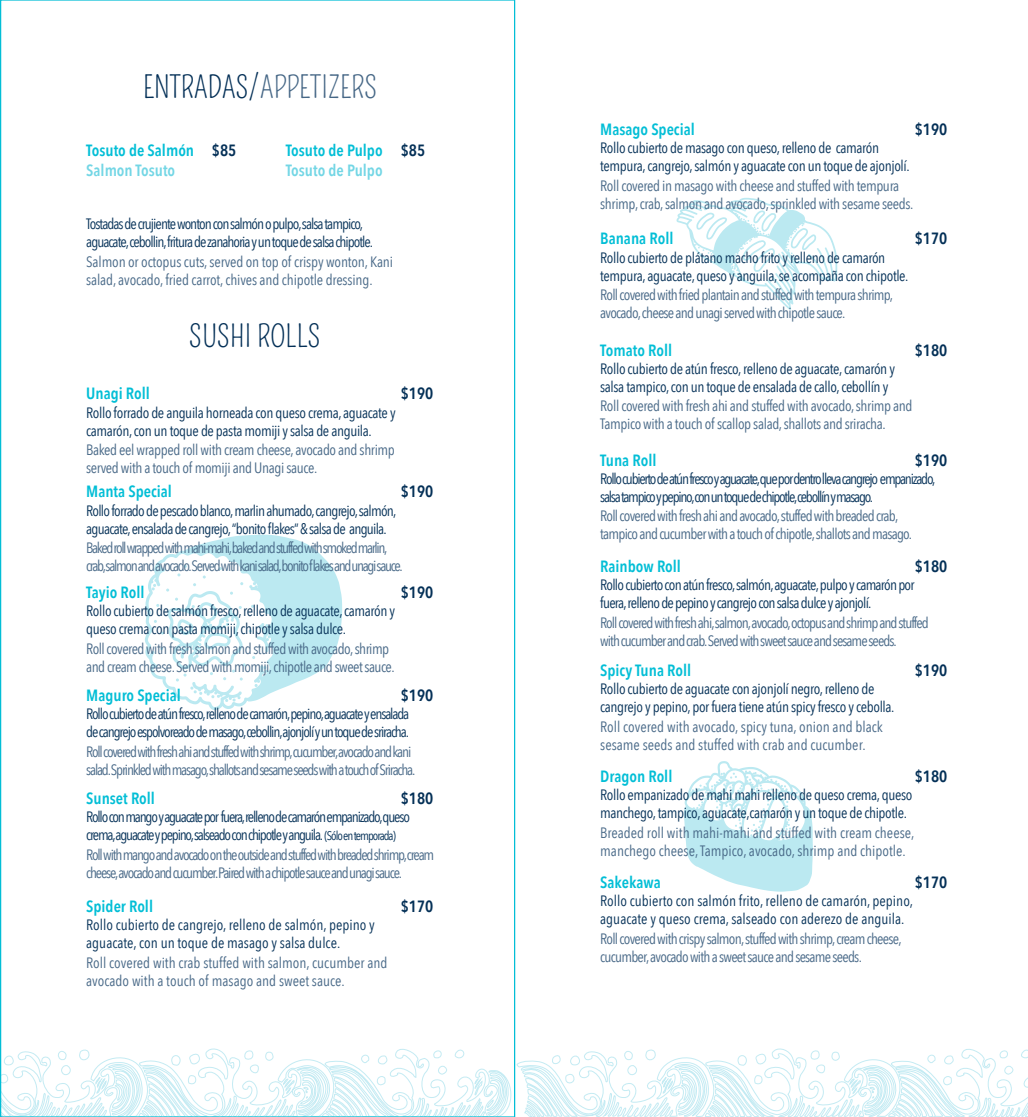
<style>
.page{position:relative;width:1028px;height:1117px;background:#fff}
.page>*{position:absolute;margin:0;border:0;box-sizing:border-box;transform-origin:0 0}
.t1{font:30px "Pompiere";color:#466786}
.t2{font:30px "Pompiere";color:#043057}
.t3{font:600 16.25px "Avenir Next Condensed";color:#02bed6}
.t4{font:600 16.25px "Avenir Next Condensed";color:#043057}
.t5{font:600 16.25px "Avenir Next Condensed";color:#73d6e5}
.t6{font:15px/18px "Avenir Next Condensed";letter-spacing:-.025em;color:#043057}
.t7{font:15px/18px "Avenir Next Condensed";letter-spacing:-.05em;color:#466786}
.t8{font:15px/18px "Avenir Next Condensed";letter-spacing:-.025em;color:#466786}
.t9{font:15px/18px "Avenir Next Condensed";color:#466786}
.t10{font:15px/18px "Avenir Next Condensed";letter-spacing:-.08em;color:#466786}
.t11{font:15px/18px "Avenir Next Condensed";letter-spacing:-.05em;color:#043057}
.t12{font:15px/18px "Avenir Next Condensed";color:#043057}
.t13{font:15px/18px "Avenir Next Condensed";letter-spacing:-.075em;color:#043057}
.t14{font:15px/18px "Avenir Next Condensed";letter-spacing:-.09em;color:#466786}
.t15{font:15px/18px "Avenir Next Condensed";letter-spacing:-.08em;color:#043057}
.t16{font:15px/18px "Avenir Next Condensed";letter-spacing:-.085em;color:#043057}
.t17{font:15px/18px "Avenir Next Condensed";letter-spacing:-.065em;color:#043057}
.t18{font:15px/18px "Avenir Next Condensed";letter-spacing:-.01em;color:#466786}
.s1{color:#043057}
.s2{font-size:12.5px}
</style>
<div class="page">
<svg style="left:145px;top:534px;width:197px;height:176px"></svg>
<svg style="left:683px;top:761px;width:130px;height:130px"></svg>
<svg style="left:676px;top:198px;width:161px;height:112px"></svg>
<svg style="left:2px;top:1045px;width:1026px;height:71px"></svg>
<h1 class="t1" style="left:143px;top:70px;width:236px"><span class="s1">ENTRADAS/</span> APPETIZERS</h1>
<p class="t3" style="left:86px;top:136px;width:109px">Tosuto de Salmón</p>
<p class="t5" style="left:86px;top:156px;width:90px">Salmon Tosuto</p>
<p class="t4" style="left:212px;top:136px;width:26px">$85</p>
<p class="t4" style="left:401px;top:136px;width:26px">$85</p>
<p class="t3" style="left:286px;top:136px;width:98px">Tosuto de Pulpo</p>
<p class="t5" style="left:286px;top:156px;width:98px">Tosuto de Pulpo</p>
<p class="t17" style="left:86px;top:214px;width:288px">Tostadas de crujiente wonton con salmón o pulpo,salsa tampico, aguacate,cebollin,fritura de zanahoria y un toque de salsa chipotle.</p>
<p class="t18" style="left:86px;top:251px;width:308px">Salmon or octopus cuts, served on top of crispy wonton, Kani salad, avocado, fried carrot, chives and chipotle dressing.</p>
<h1 class="t2" style="left:189px;top:318px;width:133px">SUSHI ROLLS</h1>
<p class="t3" style="left:86px;top:379px;width:65px">Unagi Roll</p>
<p class="t4" style="left:401px;top:379px;width:34px">$190</p>
<p class="t6" style="left:86px;top:402px;width:311px">Rollo forrado de anguila horneada con queso crema, aguacate y camarón, con un toque de pasta momiji y salsa de anguila.</p>
<p class="t8" style="left:86px;top:440px;width:310px">Baked eel wrapped roll with cream cheese, avocado and shrimp served with a touch of momiji and Unagi sauce.</p>
<p class="t3" style="left:86px;top:477px;width:87px">Manta Special</p>
<p class="t4" style="left:401px;top:477px;width:34px">$190</p>
<p class="t11" style="left:86px;top:500px;width:312px">Rollo forrado de pescado blanco,marlin ahumado,cangrejo,salmón, aguacate,ensalada de cangrejo,“bonito flakes” &amp; salsa de anguila.</p>
<p class="t14" style="left:86px;top:538px;width:318px">Baked rollwrapped with mahi-mahi,baked and stuffed with smoked marlin, crab,salmon and avocado.Served with kanisalad,bonito flakes and unagisauce.</p>
<p class="t3" style="left:86px;top:578px;width:60px">Tayio Roll</p>
<p class="t4" style="left:401px;top:578px;width:34px">$190</p>
<p class="t6" style="left:86px;top:601px;width:310px">Rollo cubierto de salmón fresco, relleno de aguacate, camarón y queso crema con pasta momiji, chipotle y salsa dulce.</p>
<p class="t7" style="left:86px;top:639px;width:310px">Roll covered with fresh salmon and stuffed with avocado, shrimp and cream cheese. Served with momiji, chipotle and sweet sauce.</p>
<p class="t3" style="left:86px;top:680px;width:96px">Maguro Special</p>
<p class="t4" style="left:401px;top:680px;width:34px">$190</p>
<p class="t13" style="left:86px;top:703px;width:324px">Rollo cubierto de atún fresco,relleno de camarón,pepino,aguacate y ensalada de cangrejo espolvoreado de masago,cebollin,ajonjolí y un toque de sriracha.</p>
<p class="t10" style="left:86px;top:741px;width:330px">Rollcovered with fresh ahiand stuffed with shrimp,cucumber,avocado and kani salad.Sprinkled with masago,shallots and sesame seeds with a touch of Sriracha.</p>
<p class="t3" style="left:86px;top:784px;width:70px">Sunset Roll</p>
<p class="t4" style="left:401px;top:784px;width:34px">$180</p>
<p class="t15" style="left:86px;top:807px;width:325px">Rollo con mango y aguacate por fuera,relleno de camarón empanizado,queso crema,aguacate y pepino,salseado con chipotle y anguila. <span class="s2">(Sólo en temporada)</span></p>
<p class="t10" style="left:86px;top:844px;width:349px">Rollwith mango and avocado on the outside and stuffed with breaded shrimp,cream cheese,avocado and cucumber.Paired with a chipotle sauce and unagisauce.</p>
<p class="t3" style="left:86px;top:891px;width:68px">Spider Roll</p>
<p class="t4" style="left:401px;top:891px;width:34px">$170</p>
<p class="t12" style="left:86px;top:914px;width:290px">Rollo cubierto de cangrejo, relleno de salmón, pepino y aguacate, con un toque de masago y salsa dulce.</p>
<p class="t9" style="left:86px;top:952px;width:303px">Roll covered with crab stuffed with salmon, cucumber and avocado with a touch of masago and sweet sauce.</p>
<p class="t3" style="left:600px;top:115px;width:96px">Masago Special</p>
<p class="t4" style="left:914px;top:115px;width:34px">$190</p>
<p class="t6" style="left:600px;top:138px;width:311px">Rollo cubierto de masago con queso, relleno de camarón tempura, cangrejo, salmón y aguacate con un toque de ajonjolí.</p>
<p class="t8" style="left:600px;top:176px;width:315px">Roll covered in masago with cheese and stuffed with tempura shrimp, crab, salmon and avocado, sprinkled with sesame seeds.</p>
<p class="t3" style="left:600px;top:225px;width:75px">Banana Roll</p>
<p class="t4" style="left:914px;top:225px;width:34px">$170</p>
<p class="t6" style="left:600px;top:248px;width:310px">Rollo cubierto de plátano macho frito y relleno de camarón tempura, aguacate, queso y anguila, se acompaña con chipotle.</p>
<p class="t7" style="left:600px;top:285px;width:294px">Roll covered with fried plantain and stuffed with tempura shrimp, avocado,cheese and unagi served with chipotle sauce.</p>
<p class="t3" style="left:600px;top:336px;width:73px">Tomato Roll</p>
<p class="t4" style="left:914px;top:336px;width:34px">$180</p>
<p class="t6" style="left:600px;top:359px;width:296px">Rollo cubierto de atún fresco, relleno de aguacate, camarón y salsa tampico, con un toque de ensalada de callo, cebollín y</p>
<p class="t8" style="left:600px;top:396px;width:314px">Roll covered with fresh ahi and stuffed with avocado, shrimp and<br>Tampico with a touch of scallop salad, shallots and sriracha.</p>
<p class="t3" style="left:600px;top:445px;width:58px">Tuna Roll</p>
<p class="t4" style="left:914px;top:445px;width:34px">$190</p>
<p class="t16" style="left:600px;top:469px;width:337px">Rollo cubierto de atún fresco y aguacate,que por dentro lleva cangrejo empanizado, salsa tampico y pepino,con un toque de chipotle,cebollín y masago.</p>
<p class="t7" style="left:600px;top:506px;width:313px">Roll covered with fresh ahi and avocado,stuffed with breaded crab, tampico and cucumber with a touch of chipotle,shallots and masago.</p>
<p class="t3" style="left:600px;top:552px;width:82px">Rainbow Roll</p>
<p class="t4" style="left:914px;top:552px;width:34px">$180</p>
<p class="t11" style="left:600px;top:575px;width:316px">Rollo cubierto con atún fresco,salmón,aguacate,pulpo y camarón por fuera,relleno de pepino y cangrejo con salsa dulce y ajonjolí.</p>
<p class="t7" style="left:600px;top:612px;width:330px">Roll covered with fresh ahi,salmon,avocado,octopus and shrimp and stuffed with cucumber and crab.Served with sweet sauce and sesame seeds.</p>
<p class="t3" style="left:600px;top:656px;width:93px">Spicy Tuna Roll</p>
<p class="t4" style="left:914px;top:656px;width:34px">$190</p>
<p class="t6" style="left:600px;top:679px;width:296px">Rollo cubierto de aguacate con ajonjolí negro, relleno de cangrejo y pepino, por fuera tiene atún spicy fresco y cebolla.</p>
<p class="t9" style="left:600px;top:716px;width:284px">Roll covered with avocado, spicy tuna, onion and black sesame seeds and stuffed with crab and cucumber.</p>
<p class="t3" style="left:600px;top:762px;width:74px">Dragon Roll</p>
<p class="t4" style="left:914px;top:762px;width:34px">$180</p>
<p class="t6" style="left:600px;top:785px;width:314px">Rollo empanizado de mahi mahi relleno de queso crema, queso manchego, tampico, aguacate,camarón y un toque de chipotle.</p>
<p class="t9" style="left:600px;top:822px;width:316px">Breaded roll with mahi-mahi and stuffed with cream cheese, manchego cheese, Tampico, avocado, shrimp and chipotle.</p>
<p class="t3" style="left:600px;top:867px;width:62px">Sakekawa</p>
<p class="t4" style="left:914px;top:867px;width:34px">$170</p>
<p class="t12" style="left:600px;top:890px;width:314px">Rollo cubierto con salmón frito, relleno de camarón, pepino, aguacate y queso crema, salseado con aderezo de anguila.</p>
<p class="t7" style="left:600px;top:928px;width:303px">Roll covered with crispy salmon,stuffed with shrimp,cream cheese, cucumber,avocado with a sweet sauce and sesame seeds.</p>
</div>
